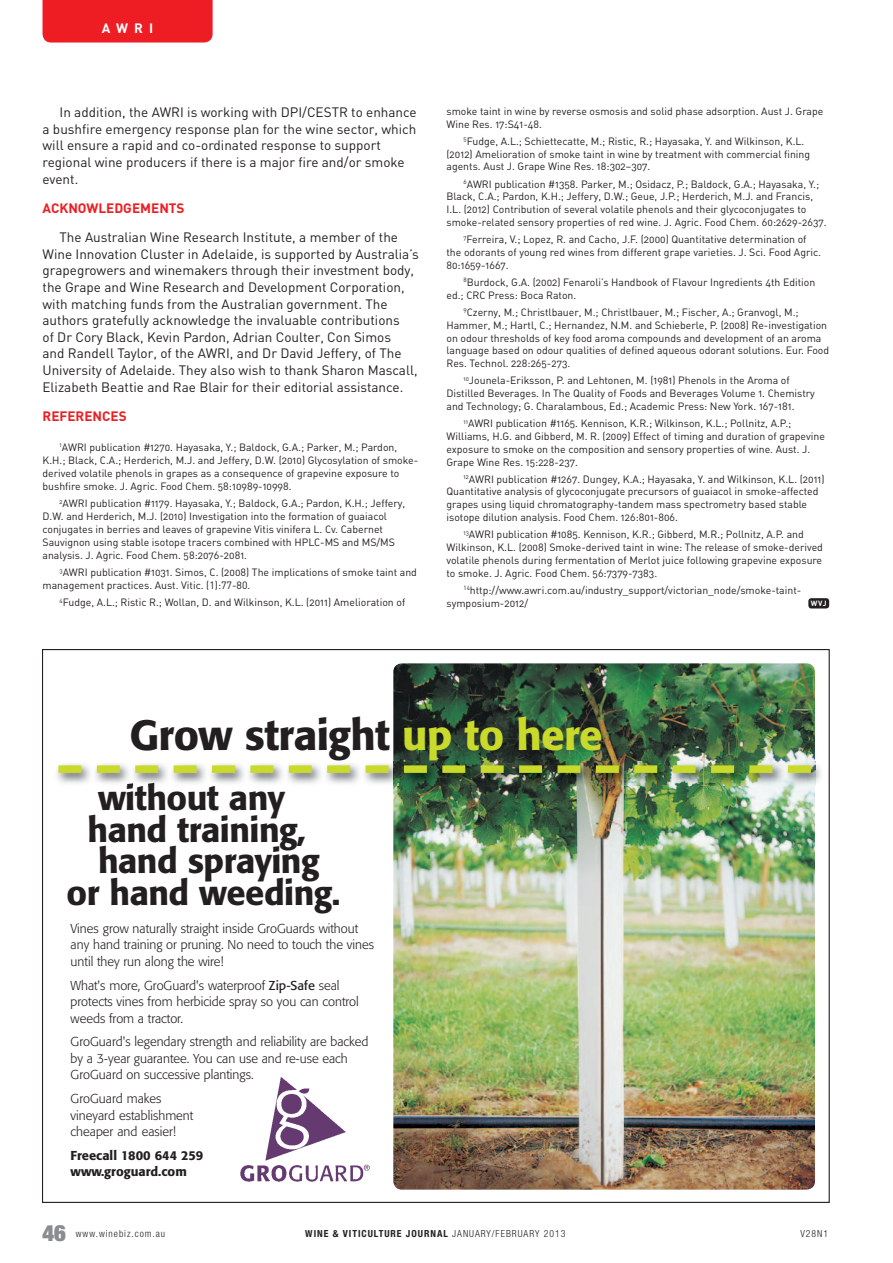
<style>
.page{position:relative;width:893px;height:1263px;background:#fff}
.page>*{position:absolute;margin:0;border:0;box-sizing:border-box;transform-origin:0 0}
.t1{font:500 42px "Formata";letter-spacing:-.015em;color:#231f20}
.t2{font:500 34.2px "Formata";letter-spacing:-.015em;color:#231f20}
.t3{font:900 condensed 22.5px "Helvetica Neue LT Std";color:#8a8c8f}
.t4{font:13.5px/16.6px "DIN";color:#231f20}
.t5{font:700 13.5px "DIN";color:#ee1d23}
.t6{font:700 13.5px "DIN";color:#fff}
.t7{font:300 12.9px/16.5px "Formata";color:#231f20}
.t8{font:500 12.9px/16.5px "Formata";color:#231f20}
.t9{font:10.5px/12.9px "DIN Regular Alternate";color:#231f20}
.t10{font:10.5px "DIN";color:#231f20}
.t11{font:700 condensed 9.75px "Helvetica Neue LT Std";letter-spacing:.1em;color:#231f20}
.t12{font:300 condensed 9.75px "Helvetica Neue LT Std";letter-spacing:.1em;color:#231f20}
.t13{font:700 7.5px "DIN";color:#fff}
.s1{font-family:"DIN"}
.s2{color:#c9da2b}
.s3{font-weight:400}
.s4{font-weight:300}
</style>
<div class="page">
<img style="left:393px;top:663px;width:422px;height:526px">
<img style="left:57px;top:761px;width:764px;height:24px">
<img style="left:393px;top:761px;width:422px;height:24px">
<img style="left:67px;top:783px;width:218px;height:2px">
<img style="left:58px;top:765px;width:753px;height:8px">
<img style="left:240px;top:1077px;width:130px;height:105px">
<div style="left:808px;top:598px;width:21px;height:10px;background:#231f20;border-radius:3px"></div>
<div style="left:43px;top:0;width:170px;height:43px;background:#ee1d23"></div>
<p class="t6" style="left:102px;top:20px;width:53px">AWRI</p>
<p class="t4" style="left:43px;top:104px;width:376px;text-indent:17px">In addition, the AWRI is working with DPI/CESTR to enhance a bushfire emergency response plan for the wine sector, which will ensure a rapid and co-ordinated response to support regional wine producers if there is a major fire and/or smoke event.</p>
<p class="t5" style="left:43px;top:199px;width:18px">ACKN</p>
<p class="t5" style="left:78px;top:199px;width:64px">OWLEDGEMEN</p>
<p class="t5" style="left:169px;top:199px;width:17px">TS</p>
<p class="t4" style="left:43px;top:229px;width:378px;text-indent:17px">The Australian Wine Research Institute, a member of the Wine Innovation Cluster in Adelaide, is supported by Australia’s grapegrowers and winemakers through their investment body, the Grape and Wine Research and Development Corporation, with matching funds from the Australian government. The authors gratefully acknowledge the invaluable contributions<br>of Dr Cory Black, Kevin Pardon, Adrian Coulter, Con Simos<br>and Randell Taylor, of the AWRI, and Dr David Jeffery, of The University of Adelaide. They also wish to thank Sharon Mascall, Elizabeth Beattie and Rae Blair for their editorial assistance.</p>
<p class="t5" style="left:43px;top:407px;width:19px">REFERENCE</p>
<p class="t5" style="left:119px;top:407px;width:9px">S</p>
<p class="t9" style="left:43px;top:440px;width:377px;text-indent:17px"><sup>1</sup>AWRI publication #1270. Hayasaka, Y.; Baldock, G.A.; Parker, M.; Pardon, K.H.; Black, C.A.; Herderich, M.J. and Jeffery, D.W. (2010) Glycosylation of smoke&shy;derived volatile phenols in grapes as a consequence of grapevine exposure to bushfire smoke. J. Agric. Food Chem. 58:10989-10998.</p>
<p class="t9" style="left:43px;top:496px;width:364px;text-indent:17px"><sup>2</sup>AWRI publication #1179. Hayasaka, Y.; Baldock, G.A.; Pardon, K.H.; Jeffery, D.W. and Herderich, M.J. (2010) Investigation into the formation of guaiacol conjugates in berries and leaves of grapevine Vitis vinifera L. Cv. Cabernet Sauvignon using stable isotope tracers combined with HPLC-MS and MS/MS analysis. J. Agric. Food Chem. 58:2076-2081.</p>
<p class="t9" style="left:60px;top:566px;width:359px"><sup>3</sup>AWRI publication #1031. Simos, C. (2008) <span class="s1">The implications of smoke taint and</span></p>
<p class="t10" style="left:43px;top:579px;width:209px">management practices. Aust. Vitic. (1):77-80.</p>
<p class="t9" style="left:60px;top:596px;width:347px"><sup>4</sup>Fudge, A.L.; Ristic R.; Wollan, D. and Wilkinson, K.L. (2011) Amelioration of</p>
<p class="t9" style="left:446px;top:104px;width:378px">smoke taint in wine by reverse osmosis and solid phase adsorption. Aust J. Grape<br>Wine Res. 17:S41-48.</p>
<p class="t9" style="left:446px;top:134px;width:365px;text-indent:17px"><sup>5</sup>Fudge, A.L.; Schiettecatte, M.; Ristic, R.; Hayasaka, Y. and Wilkinson, K.L. (2012) Amelioration of smoke taint in wine by treatment with commercial fining agents. Aust J. Grape Wine Res. 18:302–307.</p>
<p class="t9" style="left:446px;top:177px;width:382px;text-indent:17px"><sup>6</sup>AWRI publication #1358. Parker, M.; Osidacz, P.; Baldock, G.A.; Hayasaka, Y.; Black, C.A.; Pardon, K.H.; Jeffery, D.W.; Geue, J.P.; Herderich, M.J. and Francis, I.L. (2012) Contribution of several volatile phenols and their glycoconjugates to smoke-related sensory properties of red wine. J. Agric. Food Chem. 60:2629-2637.</p>
<p class="t9" style="left:446px;top:233px;width:376px;text-indent:17px"><sup>7</sup>Ferreira, V.; Lopez, R. and Cacho, J.F. (2000) Quantitative determination of the odorants of young red wines from different grape varieties. J. Sci. Food Agric.<br>80:1659-1667.</p>
<p class="t9" style="left:446px;top:275px;width:370px;text-indent:17px"><sup>8</sup>Burdock, G.A. (2002) Fenaroli’s Handbook of Flavour Ingredients 4th Edition ed.; CRC Press: Boca Raton.</p>
<p class="t9" style="left:446px;top:305px;width:384px;text-indent:17px"><sup>9</sup>Czerny, M.; Christlbauer, M.; Christlbauer, M.; Fischer, A.; Granvogl, M.; Hammer, M.; Hartl, C.; Hernandez, N.M. and Schieberle, P. (2008) Re-investigation on odour thresholds of key food aroma compounds and development of an aroma language based on odour qualities of defined aqueous odorant solutions. Eur. Food Res. Technol. 228:265-273.</p>
<p class="t9" style="left:446px;top:374px;width:370px;text-indent:17px"><sup>10</sup>Jounela-Eriksson, P. and Lehtonen, M. (1981) Phenols in the Aroma of<br>Distilled Beverages. In The Quality of Foods and Beverages Volume 1. Chemistry and Technology; G. Charalambous, Ed.; Academic Press: New York. 167-181.</p>
<p class="t9" style="left:446px;top:417px;width:380px;text-indent:17px"><sup>11</sup>AWRI publication #1165. Kennison, K.R.; Wilkinson, K.L.; Pollnitz, A.P.; Williams, H.G. and Gibberd, M. R. (2009) Effect of timing and duration of grapevine exposure to smoke on the composition and sensory properties of wine. Aust. J.<br>Grape Wine Res. 15:228-237.</p>
<p class="t9" style="left:446px;top:472px;width:380px;text-indent:17px"><sup>12</sup>AWRI publication #1267. Dungey, K.A.; Hayasaka, Y. and Wilkinson, K.L. (2011)<br>Quantitative analysis of glycoconjugate precursors of guaiacol in smoke-affected grapes using liquid chromatography-tandem mass spectrometry based stable isotope dilution analysis. Food Chem. 126:801-806.</p>
<p class="t9" style="left:446px;top:528px;width:378px;text-indent:17px"><sup>13</sup>AWRI publication #1085. Kennison, K.R.; Gibberd, M.R.; Pollnitz, A.P. and Wilkinson, K.L. (2008) Smoke-derived taint in wine: The release of smoke-derived volatile phenols during fermentation of Merlot juice following grapevine exposure to smoke. J. Agric. Food Chem. 56:7379-7383.</p>
<p class="t9" style="left:446px;top:583px;width:356px;text-indent:17px"><sup>14</sup>http://www.awri.com.au/industry_support/victorian_node/smoke-taint&shy;symposium-2012/</p>
<p class="t13" style="left:811px;top:599px;width:17px">WVJ</p>
<h1 class="t1" style="left:130px;top:709px;width:475px">Grow straight <span class="s2">up to here</span></h1>
<h2 class="t2" style="left:98px;top:777px;width:188px">without any</h2>
<h2 class="t2" style="left:88px;top:809px;width:220px">hand training,</h2>
<h2 class="t2" style="left:98px;top:840px;width:223px">hand spraying</h2>
<h2 class="t2" style="left:67px;top:872px;width:275px">or hand weeding.</h2>
<p class="t7" style="left:71px;top:920px;width:305px">Vines grow naturally straight inside GroGuards without any hand training or pruning. No need to touch the vines until they run along the wire!</p>
<p class="t7" style="left:71px;top:977px;width:290px">What's more, GroGuard's waterproof <span class="s3">Zip-Safe</span> seal protects vines from herbicide spray so you can control weeds from a tractor.</p>
<p class="t7" style="left:71px;top:1034px;width:299px">GroGuard's legendary strength and reliability are backed by a 3-year guarantee. You can use and re-use each<br>GroGuard on successive plantings.</p>
<p class="t7" style="left:71px;top:1090px;width:124px">GroGuard makes vineyard establishment cheaper and easier!</p>
<p class="t8" style="left:71px;top:1147px;width:134px">Freecall 1800 644 259 www.groguard.com</p>
<h3 class="t3" style="left:43px;top:1219px;width:25px">46</h3>
<p class="t12" style="left:76px;top:1228px;width:91px">www.winebiz.com.au</p>
<p class="t11" style="left:305px;top:1227px;width:262px">WINE &amp; VITICULTURE JOURNAL <span class="s4">JANUARY/FEBRuARY 2013</span></p>
<p class="t12" style="left:800px;top:1228px;width:29px">V28N1</p>
</div>
